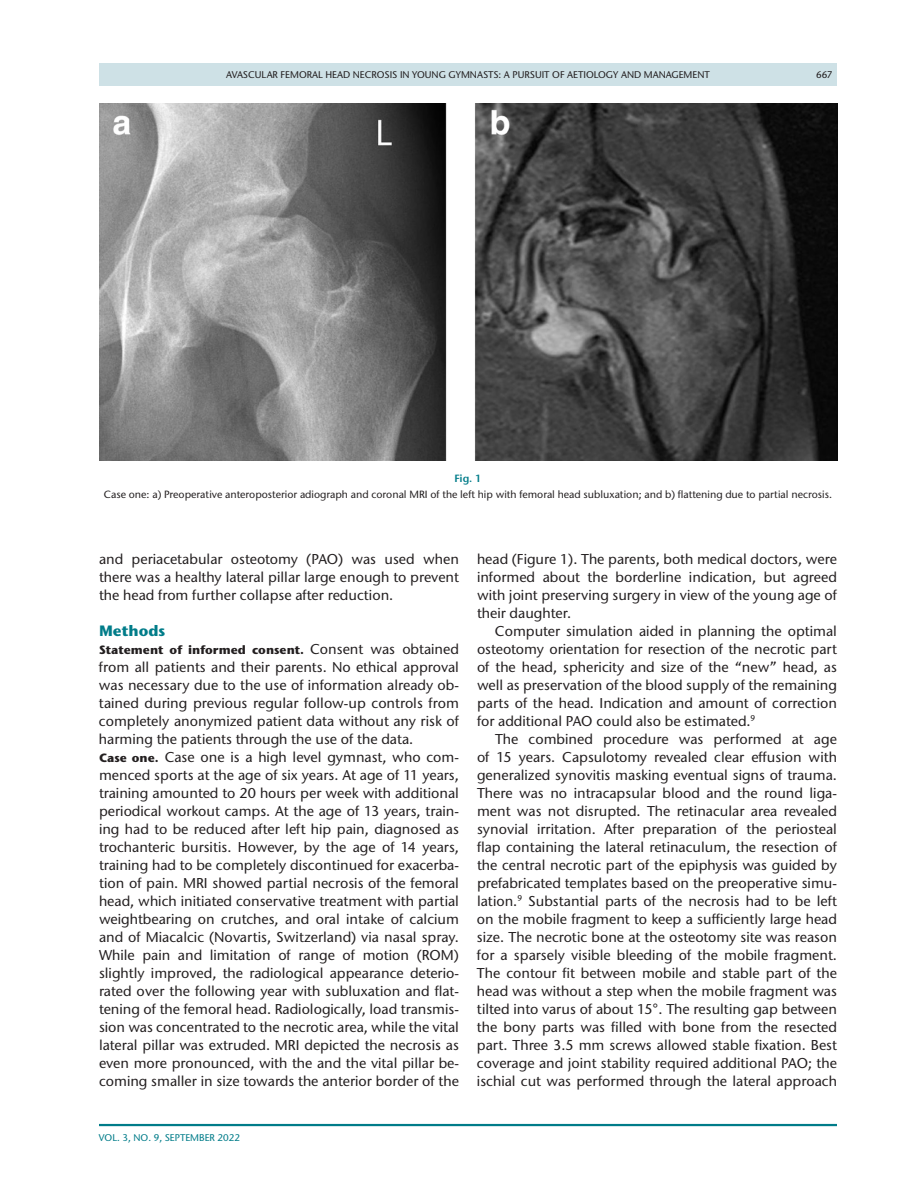
<style>
.page{position:relative;width:918px;height:1188px;background:#fff}
.page>*{position:absolute;margin:0;border:0;box-sizing:border-box;transform-origin:0 0}
.t1{font:700 15px "Stone Sans ITC Pro";color:#007c89}
.t2{font:500 14.25px/18px "Stone Sans ITC Pro";color:#231f20;text-align:justify}
.t3{font:700 12px "Stone Sans ITC Pro";color:#231f20}
.t4{font:500 10.5px "Stone Sans ITC Pro";color:#231f20}
.t5{font:600 10.5px "Stone Sans ITC Pro";color:#007c89}
.t6{font:500 9.75px "Stone Sans ITC Pro";color:#231f20}
.t7{font:500 9.75px "Stone Sans ITC Pro";color:#007c89}
.s1{font-weight:500;font-size:14.25px}
.s2{font-weight:700;font-size:12px}
</style>
<div class="page">
<hr style="left:99px;top:1124px;width:738px;height:2px;background:#007c89">
<div style="left:99px;top:63px;width:738px;height:23px;background:#cee1e6"></div>
<img style="left:99px;top:104px;width:738px;height:357px">
<p class="t6" style="left:226px;top:68px;width:485px">AVASCULAR FEMORAL HEAD NECROSIS IN YOUNG GYMNASTS: A PURSUIT OF AETIOLOGY AND MANAGEMENT</p>
<p class="t6" style="left:816px;top:68px;width:18px">667</p>
<p class="t5" style="left:454px;top:471px;width:29px">Fig. 1</p>
<p class="t4" style="left:104px;top:488px;width:730px">Case one: a) Preoperative anteroposterior adiograph and coronal MRI of the left hip with femoral head subluxation; and b) flattening due to partial necrosis.</p>
<p class="t2" style="left:99px;top:550px;width:362px">and periacetabular osteotomy (PAO) was used when there was a healthy lateral pillar large enough to prevent the head from further collapse after reduction.</p>
<p class="t1" style="left:99px;top:621px;width:68px">Methods</p>
<p class="t3" style="left:99px;top:642px;width:362px">Statement of informed consent. <span class="s1">Consent was obtained</span></p>
<p class="t2" style="left:99px;top:658px;width:362px;text-align:left">from all patients and their parents. No ethical approval was necessary due to the use of information already ob&shy;tained during previous regular follow-up controls from completely anonymized patient data without any risk of harming the patients through the use of the data.<br><span class="s2">Case one.</span> Case one is a high level gymnast, who com&shy;menced sports at the age of six years. At age of 11 years, training amounted to 20 hours per week with additional periodical workout camps. At the age of 13 years, train&shy;ing had to be reduced after left hip pain, diagnosed as trochanteric bursitis. However, by the age of 14 years, training had to be completely discontinued for exacerba&shy;tion of pain. MRI showed partial necrosis of the femoral head, which initiated conservative treatment with partial weightbearing on crutches, and oral intake of calcium and of Miacalcic (Novartis, Switzerland) via nasal spray.<br>While pain and limitation of range of motion (ROM) slightly improved, the radiological appearance deterio&shy;rated over the following year with subluxation and flat&shy;tening of the femoral head. Radiologically, load transmis&shy;sion was concentrated to the necrotic area, while the vital lateral pillar was extruded. MRI depicted the necrosis as even more pronounced, with the and the vital pillar be&shy;coming smaller in size towards the anterior border of the</p>
<p class="t7" style="left:99px;top:1132px;width:142px">VOL. 3, NO. 9, SEPTEMBER 2022</p>
<p class="t2" style="left:477px;top:550px;width:362px">head (Figure 1). The parents, both medical doctors, were informed about the borderline indication, but agreed with joint preserving surgery in view of the young age of their daughter.</p>
<p class="t2" style="left:477px;top:622px;width:362px;text-indent:18px">Computer simulation aided in planning the optimal osteotomy orientation for resection of the necrotic part of the head, sphericity and size of the “new” head, as well as preservation of the blood supply of the remaining parts of the head. Indication and amount of correction for additional PAO could also be estimated.<sup>9</sup></p>
<p class="t2" style="left:477px;top:730px;width:362px;text-indent:18px">The combined procedure was performed at age of 15 years. Capsulotomy revealed clear effusion with generalized synovitis masking eventual signs of trauma.<br>There was no intracapsular blood and the round liga&shy;ment was not disrupted. The retinacular area revealed synovial irritation. After preparation of the periosteal flap containing the lateral retinaculum, the resection of the central necrotic part of the epiphysis was guided by prefabricated templates based on the preoperative simu&shy;lation.<sup>9</sup> Substantial parts of the necrosis had to be left on the mobile fragment to keep a sufficiently large head size. The necrotic bone at the osteotomy site was reason for a sparsely visible bleeding of the mobile fragment.<br>The contour fit between mobile and stable part of the head was without a step when the mobile fragment was tilted into varus of about 15°. The resulting gap between the bony parts was filled with bone from the resected part. Three 3.5 mm screws allowed stable fixation. Best coverage and joint stability required additional PAO; the ischial cut was performed through the lateral approach</p>
</div>
